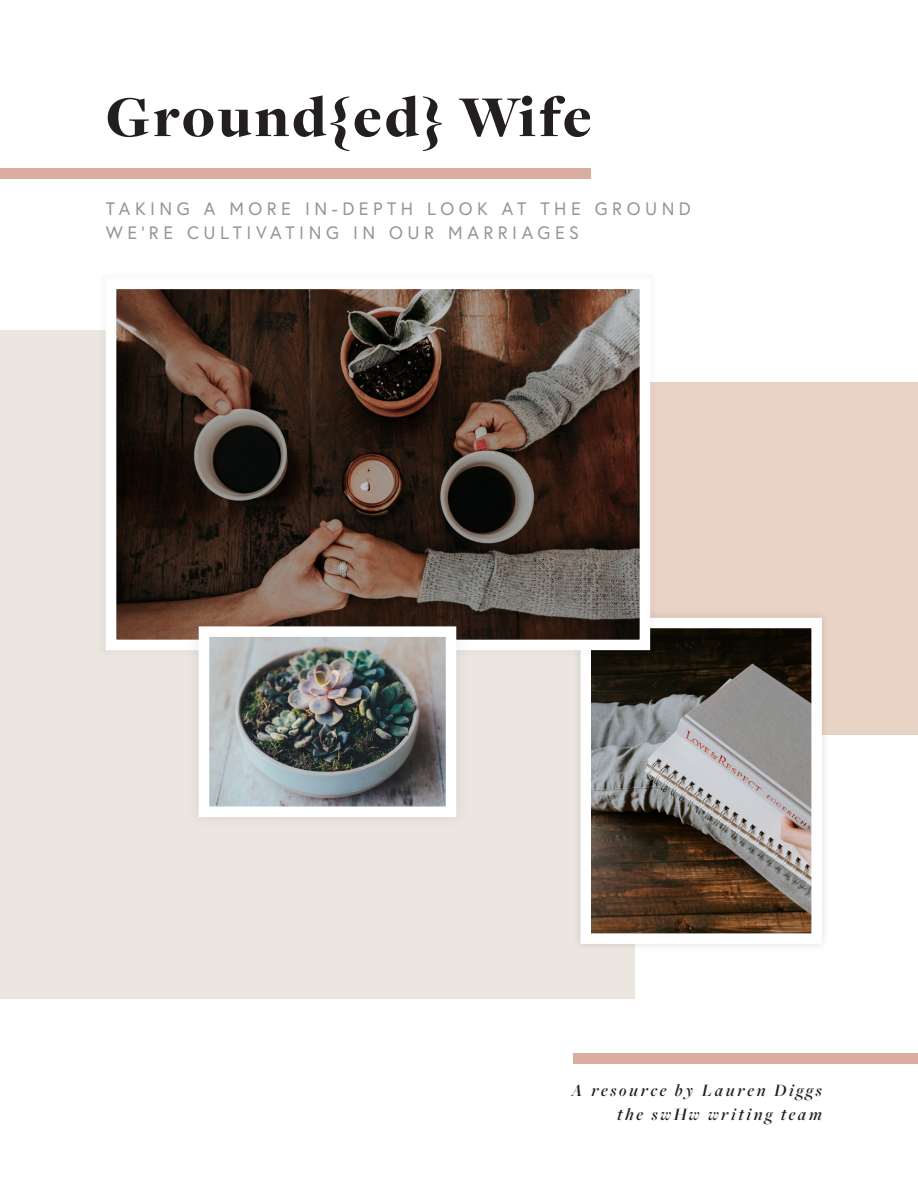
<style>
.page{position:relative;width:918px;height:1188px;background:#fff}
.page>*{position:absolute;margin:0;border:0;box-sizing:border-box;transform-origin:0 0}
.t1{font:900 60px "Freight Disp Pro";letter-spacing:.05em;color:#231f20}
.t2{font:18px/24px "Europa";letter-spacing:.25em;color:#939598}
.t3{font:italic 600 18px "Freight Big Pro";letter-spacing:.15em;color:#231f20}
</style>
<div class="page">
<div style="left:600px;top:382px;width:318px;height:352px;background:#e9d3c5"></div>
<div style="left:0;top:330px;width:634px;height:669px;background:#ebe6e0"></div>
<div style="left:572px;top:610px;width:258px;height:342px;background:#231f20;opacity:.15"></div>
<img style="left:591px;top:629px;width:220px;height:304px">
<div style="left:580px;top:618px;width:242px;height:326px;border:10px solid #fff"></div>
<div style="left:99px;top:271px;width:559px;height:387px;background:#231f20;opacity:.03"></div>
<img style="left:117px;top:290px;width:522px;height:349px">
<div style="left:106px;top:279px;width:544px;height:371px;border:10px solid #fff"></div>
<div style="left:183px;top:611px;width:288px;height:221px;background:#231f20;opacity:.1"></div>
<img style="left:210px;top:637px;width:235px;height:169px">
<div style="left:199px;top:626px;width:257px;height:191px;border:10px solid #fff"></div>
<div style="left:0;top:168px;width:591px;height:10px;background:#d9ada0"></div>
<div style="left:573px;top:1053px;width:345px;height:11px;background:#d9ada0"></div>
<p class="t1" style="left:106px;top:77px;width:487px">Ground{ed} Wife</p>
<p class="t2" style="left:106px;top:196px;width:587px">TAKING A MORE IN-DEPTH LOOK AT THE GROUND<br>WE’RE CULTIVATING IN OUR MARRIAGES</p>
<p class="t3" style="left:571px;top:1079px;width:252px">A resource by Lauren Diggs</p>
<p class="t3" style="left:618px;top:1103px;width:206px">the swHw writing team</p>
</div>
